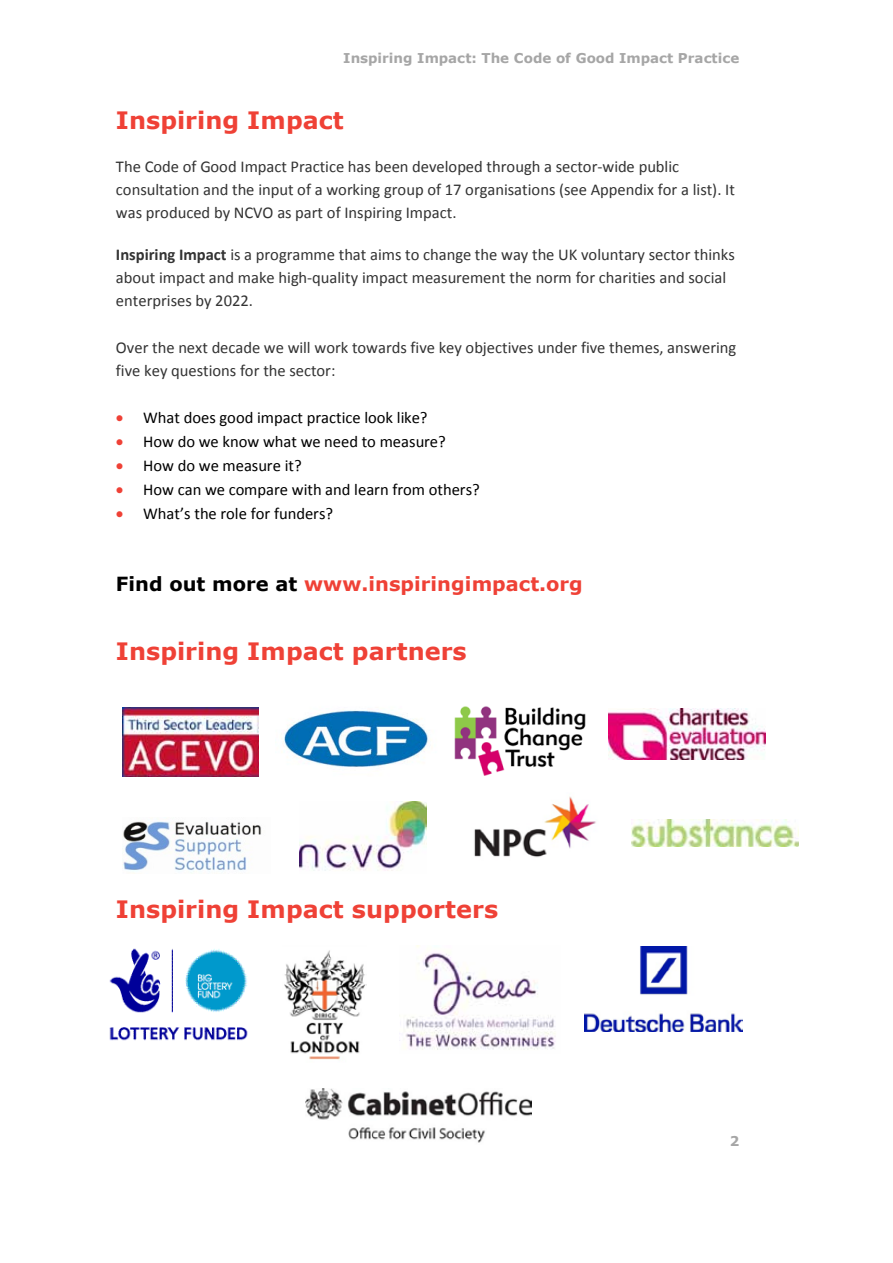
<style>
.page{position:relative;width:893px;height:1263px;background:#fff}
.page>*{position:absolute;margin:0;border:0;box-sizing:border-box;transform-origin:0 0}
.t1{font:700 24px "Verdana";color:#ef4136}
.t2{font:700 19.5px "Verdana";color:#ef4136}
.t3{font:16.5px/23.2px "Calibri";color:#333}
.t4{font:16.5px "Calibri";color:#000}
.t5{font:700 13.5px "Verdana";color:#a6a6a6}
.s1{font-weight:700}
.s2{color:#ef4136}
.s3{color:#000}
</style>
<div class="page">
<img style="left:123px;top:708px;width:136px;height:68px">
<img style="left:283px;top:710px;width:146px;height:57px">
<img style="left:454px;top:706px;width:132px;height:70px">
<img style="left:609px;top:708px;width:156px;height:51px">
<img style="left:123px;top:821px;width:139px;height:53px">
<img style="left:300px;top:801px;width:127px;height:70px">
<img style="left:474px;top:796px;width:122px;height:62px">
<img style="left:632px;top:820px;width:166px;height:26px">
<img style="left:405px;top:946px;width:151px;height:104px">
<img style="left:109px;top:948px;width:139px;height:93px">
<img style="left:305px;top:1088px;width:226px;height:55px">
<img style="left:284px;top:950px;width:82px;height:110px">
<img style="left:584px;top:946px;width:158px;height:85px">
<p class="t5" style="left:343px;top:49px;width:398px">Inspiring Impact: The Code of Good Impact Practice</p>
<h1 class="t1" style="left:116px;top:104px;width:229px">Inspiring Impact</h1>
<p class="t3" style="left:116px;top:154px;width:620px">The Code of Good Impact Practice has been developed through a sector-wide public consultation and the input of a working group of 17 organisations (see Appendix for a list). It was produced by NCVO as part of Inspiring Impact.</p>
<p class="t3" style="left:116px;top:243px;width:620px"><span class="s1">Inspiring Impact</span> is a programme that aims to change the way the UK voluntary sector thinks about impact and make high-quality impact measurement the norm for charities and social enterprises by 2022.</p>
<p class="t3" style="left:116px;top:336px;width:622px">Over the next decade we will work towards five key objectives under five themes, answering five key questions for the sector:</p>
<p class="t4" style="left:116px;top:407px;width:313px"><span class="s2">•</span> What does good impact practice look like?</p>
<p class="t4" style="left:116px;top:431px;width:331px"><span class="s2">•</span> How do we know what we need to measure?</p>
<p class="t4" style="left:116px;top:455px;width:187px"><span class="s2">•</span> How do we measure it?</p>
<p class="t4" style="left:116px;top:479px;width:365px"><span class="s2">•</span> How can we compare with and learn from others?</p>
<p class="t4" style="left:116px;top:503px;width:219px"><span class="s2">•</span> What’s the role for funders?</p>
<p class="t2" style="left:116px;top:572px;width:468px"><span class="s3">Find out more at</span> www.inspiringimpact.org</p>
<h1 class="t1" style="left:116px;top:635px;width:352px">Inspiring Impact partners</h1>
<h1 class="t1" style="left:116px;top:894px;width:384px">Inspiring Impact supporters</h1>
<p class="t5" style="left:730px;top:1132px;width:11px">2</p>
</div>
